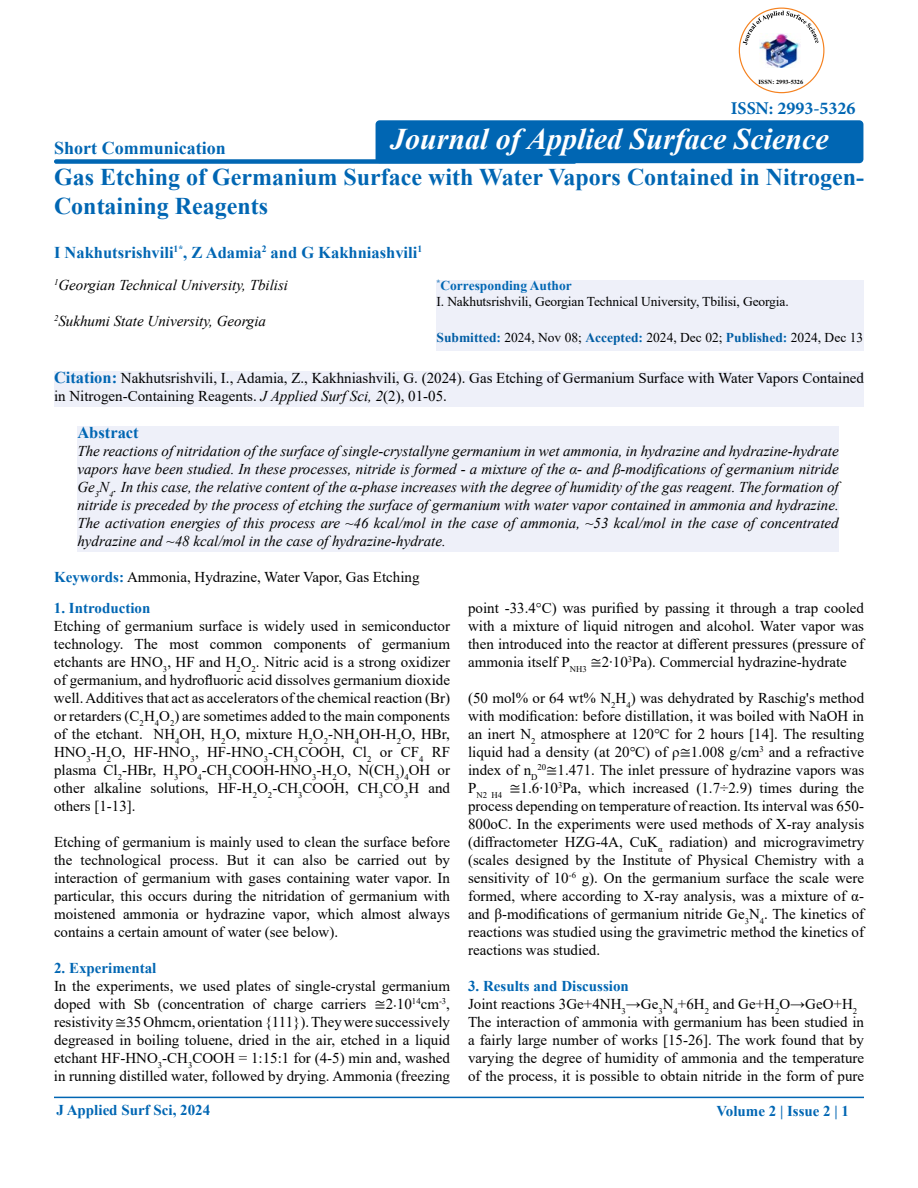
<style>
.page{position:relative;width:918px;height:1188px;background:#fff}
.page>*{position:absolute;margin:0;border:0;box-sizing:border-box;transform-origin:0 0}
.t1{font:italic 700 30px "Times New Roman";color:#fff}
.t2{font:700 24px/28.8px "Times New Roman";color:#0066b3}
.t3{font:700 18px "Times New Roman";color:#0066b3}
.t4{font:700 18px "Minion Pro";color:#0066b3}
.t5{font:700 16.5px "Times New Roman";color:#0066b3}
.t6{font:15px/18px "Times New Roman";color:#000;text-align:justify}
.t7{font:italic 15px/18px "Times New Roman";color:#000;text-align:justify}
.t8{font:700 15px "Times New Roman";color:#0066b3}
.t9{font:13.5px/16.5px "Times New Roman";letter-spacing:-.01em;color:#000}
.t10{font:700 6.3px "Times New Roman";color:#000}
.s1{font-weight:700;color:#0066b3}
.s2{font-weight:700;color:#005da4}
.s3{font-weight:700;font-size:16.5px;color:#0066b3}
.s4{font-style:italic}
.s5{font-family:"Cambria"}
</style>
<div class="page">
<div style="left:54px;top:159px;width:523px;height:5px;background:#0066b3;border-radius:2px"></div>
<hr style="left:54px;top:1097px;width:810px;height:1px;background:#0066b3">
<div style="left:436px;top:281px;width:428px;height:70px;background:#eef0f9"></div>
<div style="left:54px;top:372px;width:810px;height:35px;background:#eef0f9"></div>
<div style="left:77px;top:427px;width:762px;height:125px;background:#eef0f9"></div>
<div style="left:376px;top:120px;width:487px;height:43px;background:#0066b3;border-radius:4px"></div>
<svg style="left:743px;top:11px;width:76px;height:34px"></svg>
<img style="left:760px;top:34px;width:41px;height:34px">
<p class="t3" style="left:54px;top:135px;width:173px">Short Communication</p>
<p class="t10" style="left:759px;top:77px;width:46px">ISSN: 2993-5326</p>
<p class="t4" style="left:731px;top:96px;width:126px">ISSN: 2993-5326</p>
<h1 class="t1" style="left:390px;top:118px;width:440px">Journal of Applied Surface Science</h1>
<h2 class="t2" style="left:54px;top:162px;width:812px">Gas Etching of Germanium Surface with Water Vapors Contained in Nitrogen-<br>Containing Reagents</h2>
<p class="t5" style="left:54px;top:241px;width:370px">I Nakhutsrishvili<sup>1*</sup>, Z Adamia<sup>2</sup> and G Kakhniashvili<sup>1</sup></p>
<p class="t7" style="left:54px;top:276px;width:236px"><sup>1</sup>Georgian Technical University, Tbilisi</p>
<p class="t7" style="left:54px;top:312px;width:214px"><sup>2</sup>Sukhumi State University, Georgia</p>
<p class="t9" style="left:436px;top:277px;width:354px"><sup>*</sup><span class="s1">Corresponding Author<br></span>I. Nakhutsrishvili, Georgian Technical University, Tbilisi, Georgia.</p>
<p class="t9" style="left:437px;top:329px;width:428px"><span class="s2">Submitted</span><span class="s1">:</span> 2024, Nov 08; <span class="s2">Accepted</span><span class="s1">:</span> 2024, Dec 02; <span class="s2">Published</span><span class="s1">:</span> 2024, Dec 13</p>
<p class="t6" style="left:54px;top:368px;width:812px"><span class="s3">Citation:</span> Nakhutsrishvili, I., Adamia, Z., Kakhniashvili, G. (2024). Gas Etching of Germanium Surface with Water Vapors Contained in Nitrogen-Containing Reagents. <span class="s4">J Applied Surf Sci, 2</span>(2), 01-05.</p>
<p class="t5" style="left:77px;top:421px;width:63px">Abstract</p>
<p class="t7" style="left:77px;top:442px;width:763px">The reactions of nitridation of the surface of single-crystallyne germanium in wet ammonia, in hydrazine and hydrazine-hydrate vapors have been studied. In these processes, nitride is formed - a mixture of the α- and β-modifications of germanium nitride Ge<sub>3</sub>N<sub>4</sub>. In this case, the relative content of the α-phase increases with the degree of humidity of the gas reagent. The formation of nitride is preceded by the process of etching the surface of germanium with water vapor contained in ammonia and hydrazine.<br>The activation energies of this process are ~46 kcal/mol in the case of ammonia, ~53 kcal/mol in the case of concentrated hydrazine and ~48 kcal/mol in the case of hydrazine-hydrate.</p>
<p class="t6" style="left:54px;top:568px;width:367px"><span class="s1">Keywords:</span> Ammonia, Hydrazine, Water Vapor, Gas Etching</p>
<p class="t8" style="left:54px;top:597px;width:98px">1. Introduction</p>
<p class="t6" style="left:54px;top:617px;width:398px">Etching of germanium surface is widely used in semiconductor technology. The most common components of germanium etchants are HNO<sub>3</sub>, HF and H<sub>2</sub>O<sub>2</sub>. Nitric acid is a strong oxidizer of germanium, and hydrofluoric acid dissolves germanium dioxide well. Additives that act as accelerators of the chemical reaction (Br) or retarders (C<sub>2</sub>H<sub>4</sub>O<sub>2</sub>) are sometimes added to the main components of the etchant. NH<sub>4</sub>OH, H<sub>2</sub>O, mixture H<sub>2</sub>O<sub>2</sub>-NH<sub>4</sub>OH-H<sub>2</sub>O, HBr, HNO<sub>3</sub>-H<sub>2</sub>O, HF-HNO<sub>3</sub>, HF-HNO<sub>3</sub>-CH<sub>3</sub>COOH, Cl<sub>2</sub> or CF<sub>4</sub> RF plasma Cl<sub>2</sub>-HBr, H<sub>3</sub>PO<sub>4</sub>-CH<sub>3</sub>COOH-HNO<sub>3</sub>-H<sub>2</sub>O, N(CH<sub>3</sub>)<sub>4</sub>OH or other alkaline solutions, HF-H<sub>2</sub>O<sub>2</sub>-CH<sub>3</sub>COOH, CH<sub>3</sub>CO<sub>3</sub>H and others [1-13].</p>
<p class="t6" style="left:54px;top:833px;width:398px">Etching of germanium is mainly used to clean the surface before the technological process. But it can also be carried out by interaction of germanium with gases containing water vapor. In particular, this occurs during the nitridation of germanium with moistened ammonia or hydrazine vapor, which almost always contains a certain amount of water (see below).</p>
<p class="t8" style="left:54px;top:957px;width:104px">2. Experimental</p>
<p class="t6" style="left:54px;top:977px;width:398px">In the experiments, we used plates of single-crystal germanium doped with Sb (concentration of charge carriers <span class="s5">≅</span>2∙10<sup>14</sup>cm<sup>-3</sup>, resistivity <span class="s5">≅</span>35 Ohmcm, orientation {111}). They were successively degreased in boiling toluene, dried in the air, etched in a liquid etchant HF-HNO<sub>3</sub>-CH<sub>3</sub>COOH = 1:15:1 for (4-5) min and, washed in running distilled water, followed by drying. Ammonia (freezing</p>
<p class="t6" style="left:468px;top:599px;width:398px">point -33.4°C) was purified by passing it through a trap cooled with a mixture of liquid nitrogen and alcohol. Water vapor was then introduced into the reactor at different pressures (pressure of ammonia itself P<sub>NH3</sub> <span class="s5">≅</span>2∙10<sup>3</sup>Pa). Commercial hydrazine-hydrate</p>
<p class="t6" style="left:468px;top:689px;width:398px">(50 mol% or 64 wt% N<sub>2</sub>H<sub>4</sub>) was dehydrated by Raschig's method with modification: before distillation, it was boiled with NaOH in an inert N<sub>2</sub> atmosphere at 120℃ for 2 hours [14]. The resulting liquid had a density (at 20℃) of ρ<span class="s5">≅</span>1.008 g/cm<sup>3</sup> and a refractive index of n<sub>D</sub><sup>20</sup><span class="s5">≅</span>1.471. The inlet pressure of hydrazine vapors was P<sub>N2</sub> <sub>H4</sub> <span class="s5">≅</span>1.6∙10<sup>3</sup>Pa, which increased (1.7÷2.9) times during the process depending on temperature of reaction. Its interval was 650- 800oC. In the experiments were used methods of X-ray analysis (diffractometer HZG-4A, CuK<sub>α</sub> radiation) and microgravimetry (scales designed by the Institute of Physical Chemistry with a sensitivity of 10<sup>-6</sup> g). On the germanium surface the scale were formed, where according to X-ray analysis, was a mixture of α&shy;and β-modifications of germanium nitride Ge<sub>3</sub>N<sub>4</sub>. The kinetics of reactions was studied using the gravimetric method the kinetics of reactions was studied.</p>
<p class="t6" style="left:468px;top:977px;width:398px;text-align:left"><span class="s1">3. Results and Discussion<br></span>Joint reactions 3Ge+4NH<sub>3</sub>→Ge<sub>3</sub>N<sub>4</sub>+6H<sub>2</sub> and Ge+H<sub>2</sub>O→GeO+H<sub>2<br></sub>The interaction of ammonia with germanium has been studied in a fairly large number of works [15-26]. The work found that by varying the degree of humidity of ammonia and the temperature of the process, it is possible to obtain nitride in the form of pure</p>
<p class="t8" style="left:56px;top:1100px;width:155px">J Applied Surf Sci, 2024</p>
<p class="t8" style="left:716px;top:1100px;width:134px">Volume 2 | Issue 2 | 1</p>
</div>
